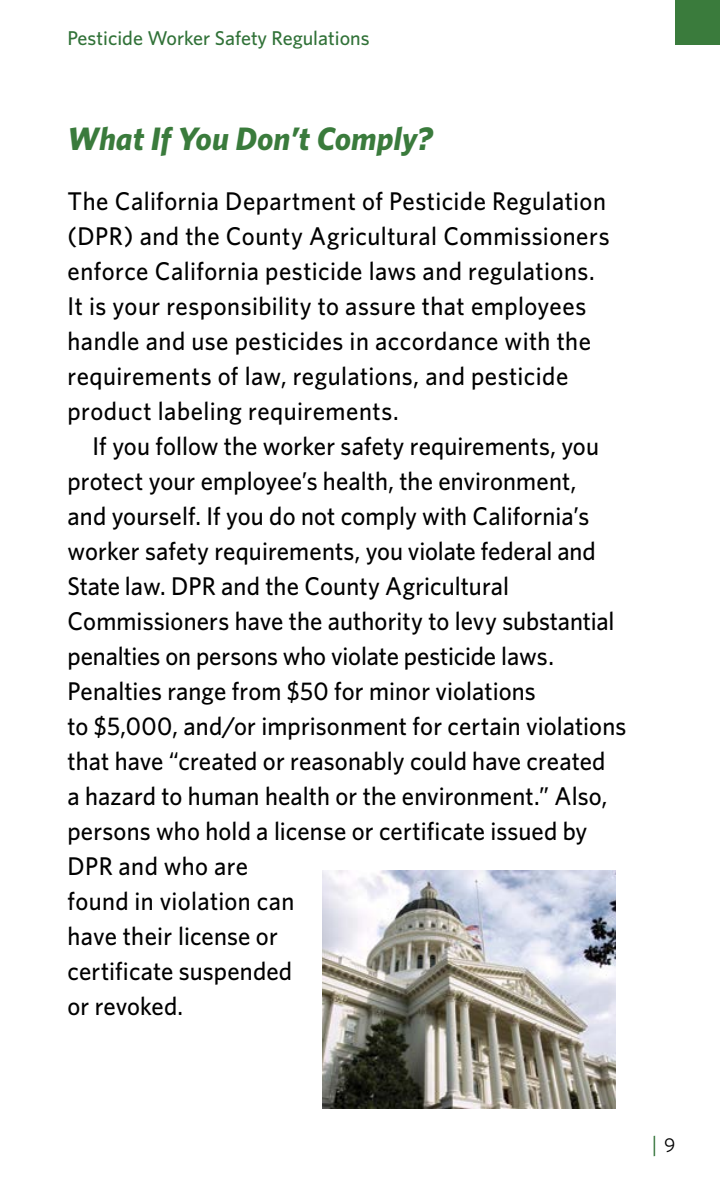
<style>
.page{position:relative;width:720px;height:1193px;background:#fff}
.page>*{position:absolute;margin:0;border:0;box-sizing:border-box;transform-origin:0 0}
.Heading{font:italic 700 32.5px "Whitney";color:#3a7b3c}
.Body_Text{font:500 25.5px/35px "Whitney";letter-spacing:.005em;color:#000;scale:.96 1}
.Body_Text_1st_Para{font:500 25.5px/35px "Whitney";letter-spacing:.02em;color:#000;scale:.96 1}
.t1{font:22.5px "Whitney";color:#317238}
.t2{font:500 20px "Whitney";color:#317238}
.s1{font-size:20px;color:#000}
</style>
<div class="page">
<div style="left:675px;top:0;width:45px;height:45px;background:#3a7b3c"></div>
<img style="left:322px;top:870px;width:294px;height:238px">
<p class="t2" style="left:68px;top:26px;width:304px">Pesticide Worker Safety Regulations</p>
<p class="Heading" style="left:68px;top:119px;width:367px">What If You Don’t Comply?</p>
<p class="Body_Text_1st_Para" style="left:68px;top:183px;width:566px">The California Department of Pesticide Regulation (DPR) and the County Agricultural Commissioners enforce California pesticide laws and regulations.<br>It is your responsibility to assure that employees handle and use pesticides in accordance with the requirements of law, regulations, and pesticide product labeling requirements.</p>
<p class="Body_Text" style="left:68px;top:428px;width:584px;text-indent:25px">If you follow the worker safety requirements, you protect your employee’s health, the environment,<br>and yourself. If you do not comply with California’s worker safety requirements, you violate federal and State law. DPR and the County Agricultural Commissioners have the authority to levy substantial penalties on persons who violate pesticide laws.<br>Penalties range from $50 for minor violations<br>to $5,000, and/or imprisonment for certain violations that have “created or reasonably could have created<br>a hazard to human health or the environment.” Also, persons who hold a license or certificate issued by DPR and who are<br>found in violation can<br>have their license or<br>certificate suspended<br>or revoked.</p>
<p class="t1" style="left:651px;top:1130px;width:26px">| <span class="s1">9</span></p>
</div>
